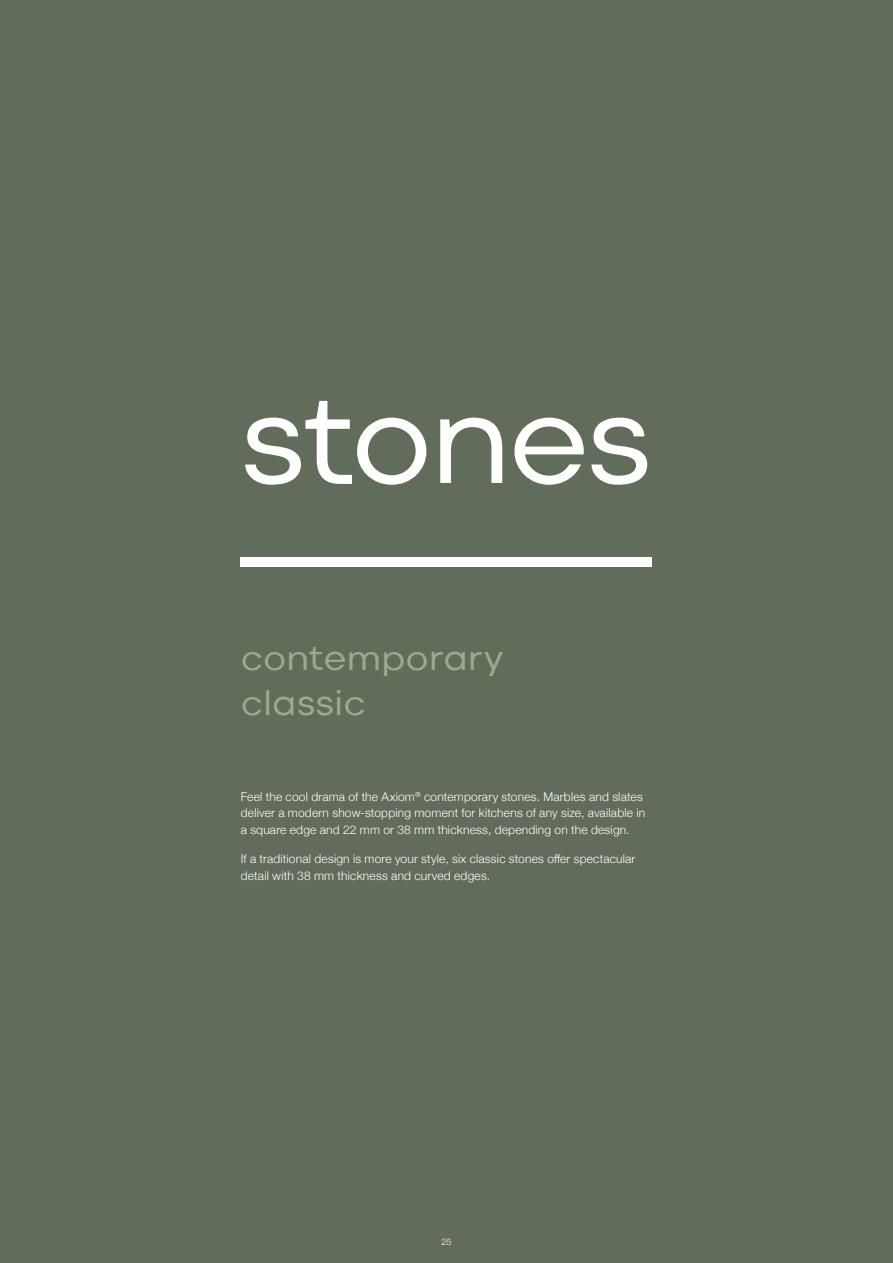
<style>
.page{position:relative;width:893px;height:1263px;background:#616c5a}
.page>*{position:absolute;margin:0;border:0;box-sizing:border-box;transform-origin:0 0}
.t1{font:127.5px "Codec Cold Trial";letter-spacing:-.025em;color:#fff}
.t2{font:36px/45px "Codec Cold Trial";letter-spacing:-.005em;color:#99ac8a}
.t3{font:300 12px/16.5px "Helvetica Neue";letter-spacing:.015em;color:#fff}
.t4{font:300 9px "Helvetica Neue";color:#fff}
</style>
<div class="page">
<div style="left:241px;top:557px;width:411px;height:10px;background:#fff"></div>
<h1 class="t1" style="left:241px;top:364px;width:412px">stones</h1>
<h2 class="t2" style="left:241px;top:635px;width:265px">contemporary classic</h2>
<p class="t3" style="left:241px;top:787px;width:406px">Feel the cool drama of the Axiom<sup>®</sup> contemporary stones. Marbles and slates deliver a modern show-stopping moment for kitchens of any size, available in a square edge and 22 mm or 38 mm thickness, depending on the design.</p>
<p class="t3" style="left:241px;top:850px;width:396px">If a traditional design is more your style, six classic stones offer spectacular detail with 38 mm thickness and curved edges.</p>
<p class="t4" style="left:441px;top:1234px;width:11px">25</p>
</div>
